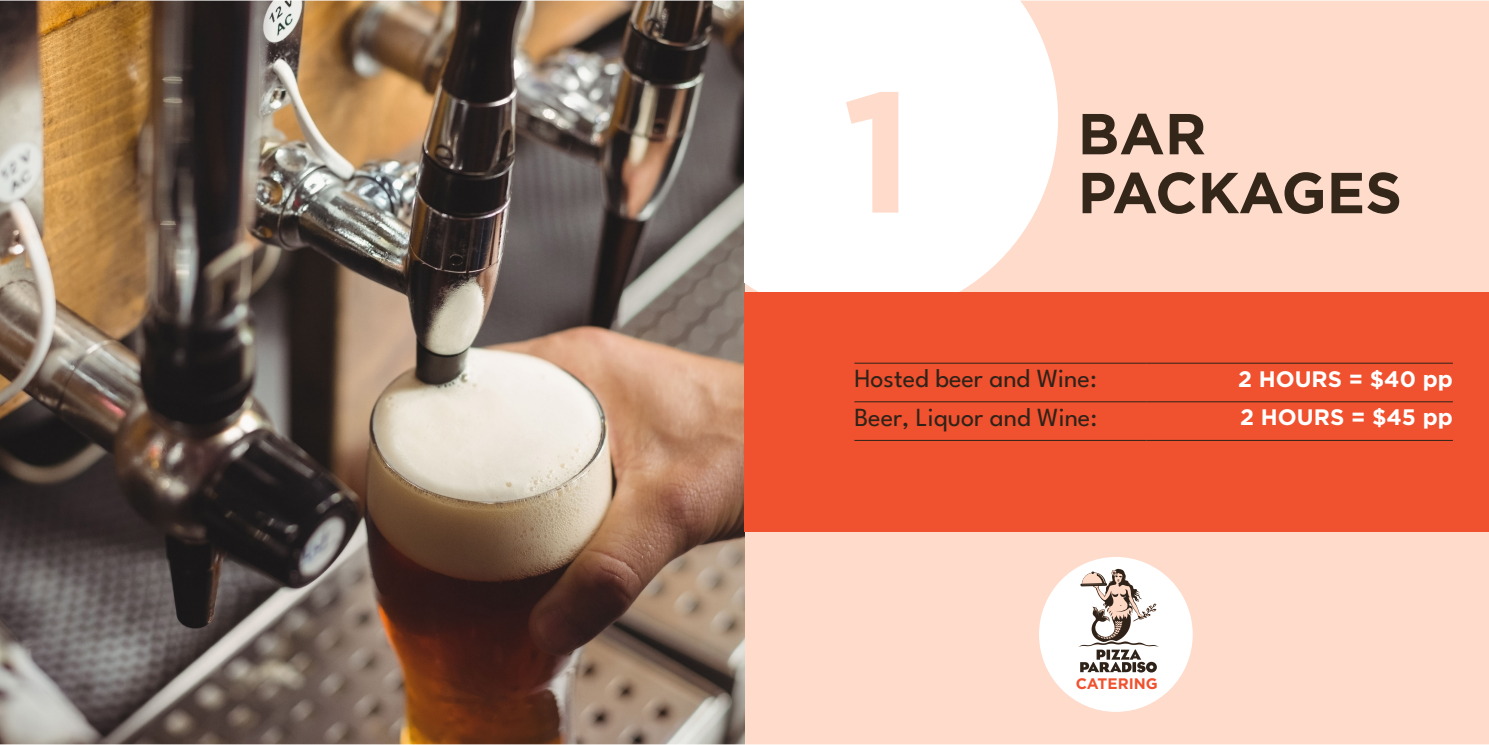
<style>
.page{position:relative;width:1489px;height:745px;background:#fff}
.page>*{position:absolute;margin:0;border:0;box-sizing:border-box;transform-origin:0 0}
.t1{font:700 170.88px "Gotham";color:#fedbca}
.t2{font:700 57.62px "Gotham";letter-spacing:-.02em;color:#342619}
.t3{font:700 57.62px "Gotham";color:#342619}
.Text{font:100 26.12px "League Spartan";color:#2f2319}
.Price{font:700 22.38px "Gotham";color:#fff}
.t4{font:700 15.25px "Gotham";color:#f0512f}
</style>
<div class="page">
<img style="left:0;top:0;width:1488px;height:744px">
<div style="left:1038px;top:556px;width:154px;height:155px;background:#fff;border-radius:50%"></div>
<svg style="left:1077px;top:567px;width:81px;height:105px"></svg>
<svg style="left:744px;top:0;width:314px;height:293px"></svg>
<div style="left:744px;top:293px;width:744px;height:238px;background:#f0512f"></div>
<hr style="left:854px;top:363px;width:292px;height:1px;background:#2f2319">
<hr style="left:1146px;top:363px;width:306px;height:1px;background:#2f2319">
<hr style="left:854px;top:401px;width:292px;height:1px;background:#2f2319">
<hr style="left:1146px;top:401px;width:306px;height:1px;background:#2f2319">
<hr style="left:854px;top:440px;width:292px;height:1px;background:#2f2319">
<hr style="left:1146px;top:440px;width:306px;height:1px;background:#2f2319">
<p class="t1" style="left:841px;top:39px;width:74px">1</p>
<p class="t3" style="left:1077px;top:96px;width:130px">BAR</p>
<p class="t2" style="left:1077px;top:154px;width:326px">PACKAGES</p>
<p class="Text" style="left:854px;top:359px;width:244px">Hosted beer and Wine:</p>
<p class="Price" style="left:1237px;top:364px;width:216px">2 HOURS = $40 pp</p>
<p class="Text" style="left:854px;top:398px;width:244px">Beer, Liquor and Wine:</p>
<p class="Price" style="left:1240px;top:402px;width:214px">2 HOURS = $45 pp</p>
<p class="t4" style="left:1075px;top:672px;width:84px">CATERING</p>
</div>
